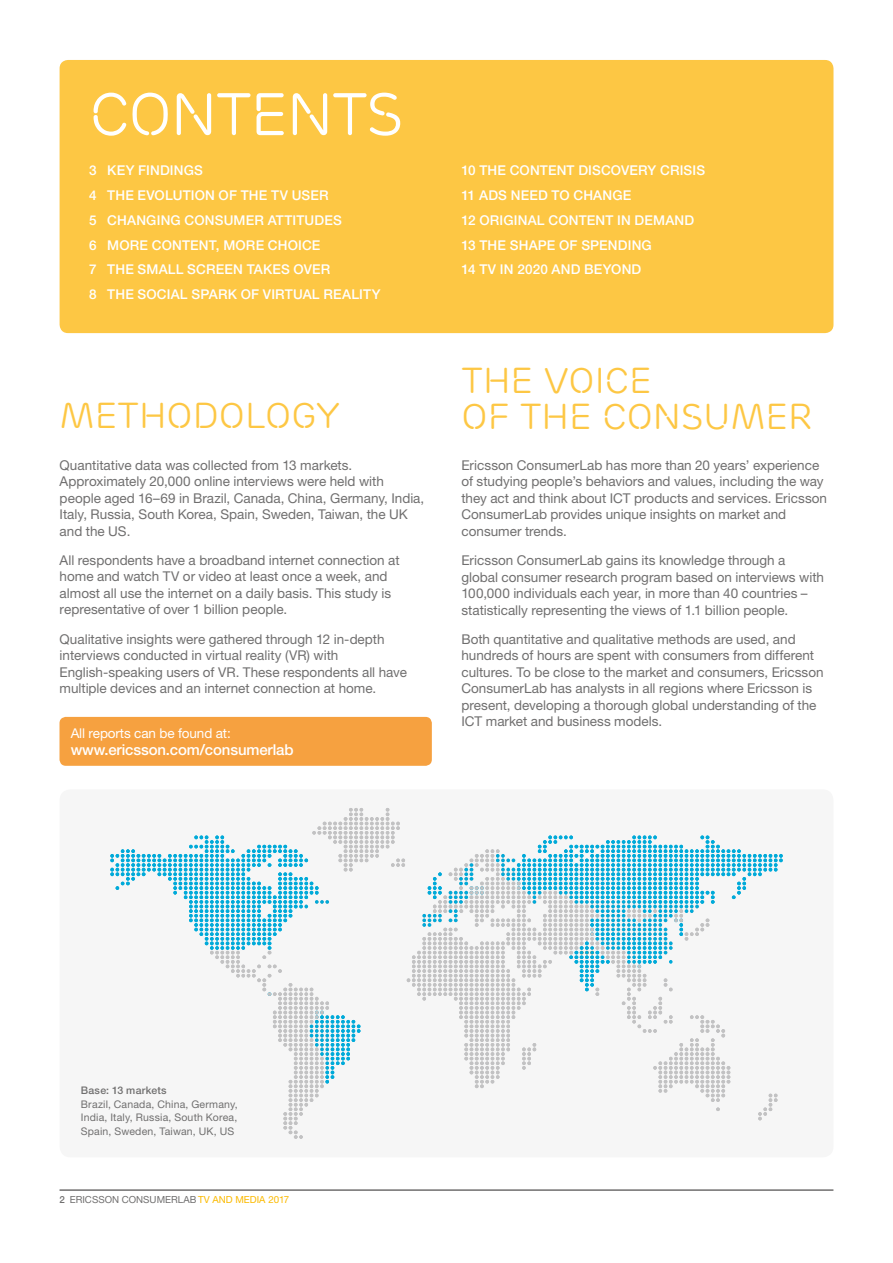
<style>
.page{position:relative;width:893px;height:1263px;background:#fff}
.page>*{position:absolute;margin:0;border:0;box-sizing:border-box;transform-origin:0 0}
.t1{font:60px "Ericsson Capital TT";letter-spacing:-.025em;color:#fff}
.t2{font:36px/36px "Ericsson Capital TT";color:#fdc744}
.t3{font:500 15px "Ericsson Sans";letter-spacing:-.01em;color:#fff}
.t4{font:13.5px/16.5px "Ericsson Sans";color:#706f6f}
.t5{font:500 13.5px/24.8px "Ericsson Sans";letter-spacing:.01em;color:#fff}
.t6{font:13.5px "Ericsson Sans";letter-spacing:-.01em;color:#fff}
.t7{font:10.5px/13.5px "Ericsson Sans";letter-spacing:.015em;color:#706f6f;text-align:justify}
.t8{font:500 10.5px "Ericsson Sans";letter-spacing:.025em;color:#706f6f}
.t9{font:9.75px "Ericsson Sans";color:#706f6f}
.s1{font-weight:500}
.s2{color:#fbba00}
</style>
<div class="page">
<div style="left:60px;top:60px;width:773px;height:273px;background:#fdc744;border-radius:9px"></div>
<hr style="left:60px;top:1189px;width:773px;height:2px;background:#706f6f">
<div style="left:60px;top:789px;width:773px;height:368px;background:#f6f6f6;border-radius:11px"></div>
<div style="left:60px;top:717px;width:372px;height:49px;background:#f6a140;border-radius:6px"></div>
<svg style="left:110px;top:808px;width:673px;height:331px"></svg>
<h1 class="t1" style="left:89px;top:79px;width:315px">CONTENTS</h1>
<p class="t5" style="left:89px;top:158px;width:293px">3 KEY FINDINGS<br>4 THE EVOLUTION OF THE TV USER<br>5 CHANGING CONSUMER ATTITUDES<br>6 MORE CONTENT, MORE CHOICE<br>7 THE SMALL SCREEN TAKES OVER<br>8 THE SOCIAL SPARK OF VIRTUAL REALITY</p>
<p class="t5" style="left:461px;top:158px;width:245px">10 THE CONTENT DISCOVERY CRISIS<br>11 ADS NEED TO CHANGE<br>12 ORIGINAL CONTENT IN DEMAND<br>13 THE SHAPE OF SPENDING<br>14 TV IN 2020 AND BEYOND</p>
<h2 class="t2" style="left:60px;top:398px;width:282px">METHODOLOGY</h2>
<p class="t4" style="left:60px;top:457px;width:366px">Quantitative data was collected from 13 markets.<br>Approximately 20,000 online interviews were held with people aged 16–69 in Brazil, Canada, China, Germany, India, Italy, Russia, South Korea, Spain, Sweden, Taiwan, the UK and the US.</p>
<p class="t4" style="left:60px;top:552px;width:342px">All respondents have a broadband internet connection at home and watch TV or video at least once a week, and almost all use the internet on a daily basis. This study is representative of over 1 billion people.</p>
<p class="t4" style="left:60px;top:631px;width:349px">Qualitative insights were gathered through 12 in-depth interviews conducted in virtual reality (VR) with English-speaking users of VR. These respondents all have multiple devices and an internet connection at home.</p>
<p class="t6" style="left:71px;top:726px;width:162px">All reports can be found at:</p>
<p class="t3" style="left:71px;top:741px;width:224px">www.ericsson.com/consumerlab</p>
<h2 class="t2" style="left:462px;top:363px;width:353px">THE VOICE<br>OF THE CONSUMER</h2>
<p class="t4" style="left:461px;top:457px;width:367px">Ericsson ConsumerLab has more than 20 years’ experience of studying people’s behaviors and values, including the way they act and think about ICT products and services. Ericsson ConsumerLab provides unique insights on market and consumer trends.</p>
<p class="t4" style="left:461px;top:552px;width:364px">Ericsson ConsumerLab gains its knowledge through a global consumer research program based on interviews with 100,000 individuals each year, in more than 40 countries – statistically representing the views of 1.1 billion people.</p>
<p class="t4" style="left:461px;top:631px;width:364px">Both quantitative and qualitative methods are used, and hundreds of hours are spent with consumers from different cultures. To be close to the market and consumers, Ericsson ConsumerLab has analysts in all regions where Ericsson is present, developing a thorough global understanding of the ICT market and business models.</p>
<p class="t8" style="left:81px;top:1084px;width:87px">Base: 13 markets</p>
<p class="t7" style="left:81px;top:1097px;width:158px">Brazil, Canada, China, Germany, India, Italy, Russia, South Korea, Spain, Sweden, Taiwan, UK, US</p>
<p class="t9" style="left:60px;top:1194px;width:231px"><span class="s1">2</span> ERICSSON CONSUMERLAB<span class="s2">TV AND MEDIA 2017</span></p>
</div>
